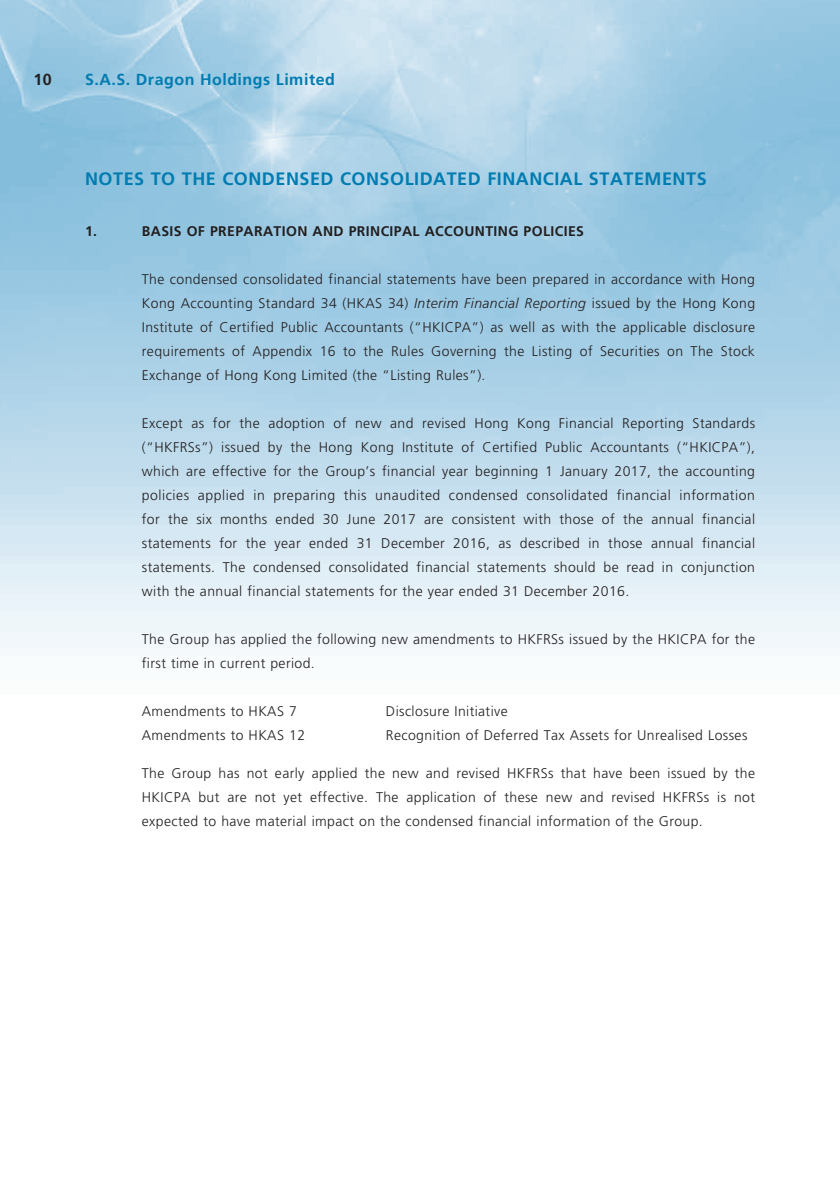
<style>
.page{position:relative;width:840px;height:1191px;background:#fff}
.page>*{position:absolute;margin:0;border:0;box-sizing:border-box;transform-origin:0 0}
.t1{font:700 18px "Frutiger LT Std";letter-spacing:.03em;color:#007cb1}
.t2{font:700 16px "Frutiger LT Std";letter-spacing:.03em;color:#007cb1}
.t3{font:700 16px "Frutiger LT Std";color:#231f20}
.t4{font:300 14px/24px "Frutiger LT Std";letter-spacing:.03em;color:#231f20;text-align:justify}
.t5{font:700 14px "Frutiger LT Std";letter-spacing:.03em;color:#231f20}
.s1{font-style:italic}
</style>
<div class="page">
<p class="t3" style="left:33px;top:70px;width:20px">10</p>
<p class="t2" style="left:85px;top:70px;width:251px">S.A.S. Dragon Holdings Limited</p>
<p class="t1" style="left:85px;top:168px;width:622px">NOTES TO THE CONDENSED CONSOLIDATED FINANCIAL STATEMENTS</p>
<p class="t5" style="left:85px;top:223px;width:14px">1.</p>
<p class="t5" style="left:142px;top:223px;width:443px">BASIS OF PREPARATION AND PRINCIPAL ACCOUNTING POLICIES</p>
<p class="t4" style="left:142px;top:267px;width:614px">The condensed consolidated financial statements have been prepared in accordance with Hong Kong Accounting Standard 34 (HKAS 34) <span class="s1">Interim Financial Reporting</span> issued by the Hong Kong Institute of Certified Public Accountants (“HKICPA”) as well as with the applicable disclosure requirements of Appendix 16 to the Rules Governing the Listing of Securities on The Stock Exchange of Hong Kong Limited (the “Listing Rules”).</p>
<p class="t4" style="left:142px;top:411px;width:614px">Except as for the adoption of new and revised Hong Kong Financial Reporting Standards (“HKFRSs”) issued by the Hong Kong Institute of Certified Public Accountants (“HKICPA”), which are effective for the Group’s financial year beginning 1 January 2017, the accounting policies applied in preparing this unaudited condensed consolidated financial information for the six months ended 30 June 2017 are consistent with those of the annual financial statements for the year ended 31 December 2016, as described in those annual financial statements. The condensed consolidated financial statements should be read in conjunction with the annual financial statements for the year ended 31 December 2016.</p>
<p class="t4" style="left:142px;top:627px;width:614px">The Group has applied the following new amendments to HKFRSs issued by the HKICPA for the first time in current period.</p>
<p class="t4" style="left:142px;top:699px;width:156px">Amendments to HKAS 7</p>
<p class="t4" style="left:386px;top:699px;width:123px">Disclosure Initiative</p>
<p class="t4" style="left:142px;top:723px;width:165px">Amendments to HKAS 12</p>
<p class="t4" style="left:386px;top:723px;width:363px">Recognition of Deferred Tax Assets for Unrealised Losses</p>
<p class="t4" style="left:142px;top:761px;width:614px">The Group has not early applied the new and revised HKFRSs that have been issued by the HKICPA but are not yet effective. The application of these new and revised HKFRSs is not expected to have material impact on the condensed financial information of the Group.</p>
</div>
